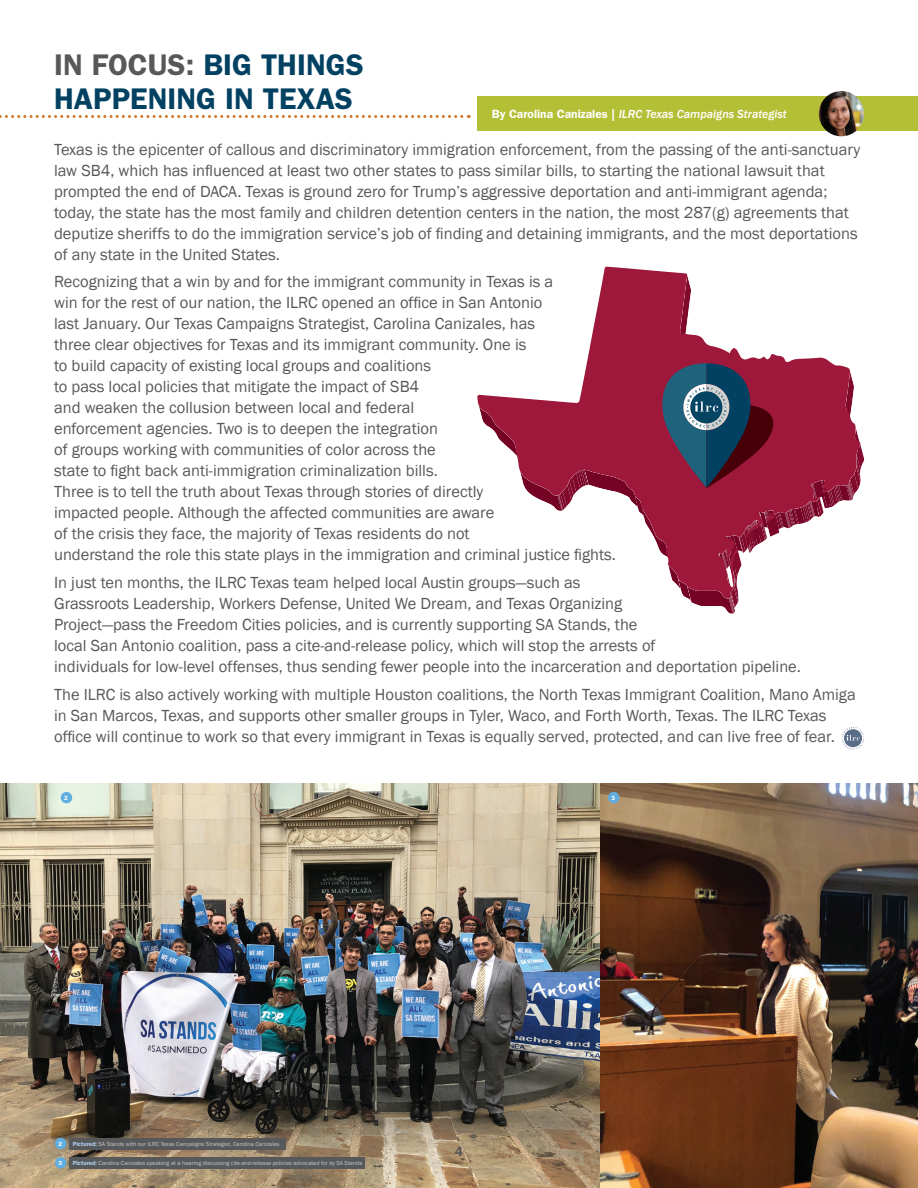
<style>
.page{position:relative;width:918px;height:1188px;background:#fff}
.page>*{position:absolute;margin:0;border:0;box-sizing:border-box;transform-origin:0 0}
.t1{font:600 30px/34.5px "ITC Franklin Gothic Std";color:#024161}
.t2{font:16.5px/21px "Franklin Gothic";color:#57585a}
.t3{font:600 13.5px "ITC Franklin Gothic Std";color:#57585a}
.t4{font:italic 500 12px "Franklin Gothic";color:#fff}
.t5{font:6px "Franklin Gothic";color:#c2c6c7}
.t6{font:600 6px "ITC Franklin Gothic Std";color:#fff}
.s1{color:#57585a}
.s2{font-family:"ITC Franklin Gothic Std";font-weight:600;font-style:normal}
.s3{font-family:"ITC Franklin Gothic Std";font-weight:600;color:#afd1ee}
</style>
<div class="page">
<svg style="left:842px;top:727px;width:22px;height:23px"></svg>
<img style="left:0;top:783px;width:918px;height:405px">
<div style="left:69px;top:1138px;width:217px;height:11px;background:#57585a"></div>
<div style="left:69px;top:1157px;width:295px;height:12px;background:#57585a"></div>
<div style="left:55px;top:1138px;width:12px;height:11px;background:#60aee0;border-radius:50%"></div>
<div style="left:55px;top:1157px;width:12px;height:12px;background:#60aee0;border-radius:50%"></div>
<div style="left:61px;top:792px;width:11px;height:11px;background:#60aee0;border-radius:50%"></div>
<div style="left:608px;top:792px;width:11px;height:11px;background:#60aee0;border-radius:50%"></div>
<div style="left:477px;top:96px;width:441px;height:35px;background:#b3bf35"></div>
<svg style="left:0;top:115px;width:469px;height:3px"></svg>
<img style="left:819px;top:91px;width:45px;height:45px;border-radius:23px">
<svg style="left:477px;top:267px;width:355px;height:135px"></svg>
<svg style="left:478px;top:363px;width:386px;height:251px"></svg>
<h1 class="t1" style="left:54px;top:47px;width:311px"><span class="s1">IN FOCUS:</span> BIG THINGS<br>HAPPENING IN TEXAS</h1>
<p class="t4" style="left:492px;top:106px;width:297px"><span class="s2">By Carolina Canizales |</span> ILRC Texas Campaigns Strategist</p>
<p class="t2" style="left:54px;top:139px;width:808px">Texas is the epicenter of callous and discriminatory immigration enforcement, from the passing of the anti-sanctuary law SB4, which has influenced at least two other states to pass similar bills, to starting the national lawsuit that prompted the end of DACA. Texas is ground zero for Trump’s aggressive deportation and anti-immigrant agenda; today, the state has the most family and children detention centers in the nation, the most 287(g) agreements that deputize sheriffs to do the immigration service’s job of finding and detaining immigrants, and the most deportations of any state in the United States.</p>
<p class="t2" style="left:54px;top:272px;width:563px">Recognizing that a win by and for the immigrant community in Texas is a<br>win for the rest of our nation, the ILRC opened an office in San Antonio<br>last January. Our Texas Campaigns Strategist, Carolina Canizales, has<br>three clear objectives for Texas and its immigrant community. One is<br>to build capacity of existing local groups and coalitions<br>to pass local policies that mitigate the impact of SB4<br>and weaken the collusion between local and federal<br>enforcement agencies. Two is to deepen the integration<br>of groups working with communities of color across the<br>state to fight back anti-immigration criminalization bills.<br>Three is to tell the truth about Texas through stories of directly<br>impacted people. Although the affected communities are aware<br>of the crisis they face, the majority of Texas residents do not<br>understand the role this state plays in the immigration and criminal justice fights.</p>
<p class="t2" style="left:54px;top:573px;width:748px">In just ten months, the ILRC Texas team helped local Austin groups—such as<br>Grassroots Leadership, Workers Defense, United We Dream, and Texas Organizing<br>Project—pass the Freedom Cities policies, and is currently supporting SA Stands, the<br>local San Antonio coalition, pass a cite-and-release policy, which will stop the arrests of<br>individuals for low-level offenses, thus sending fewer people into the incarceration and deportation pipeline.</p>
<p class="t2" style="left:54px;top:684px;width:803px">The ILRC is also actively working with multiple Houston coalitions, the North Texas Immigrant Coalition, Mano Amiga in San Marcos, Texas, and supports other smaller groups in Tyler, Waco, and Forth Worth, Texas. The ILRC Texas office will continue to work so that every immigrant in Texas is equally served, protected, and can live free of fear.</p>
<p class="t6" style="left:64px;top:794px;width:5px">2</p>
<p class="t6" style="left:611px;top:794px;width:5px">3</p>
<p class="t6" style="left:59px;top:1140px;width:5px">2</p>
<p class="t6" style="left:59px;top:1159px;width:5px">3</p>
<p class="t5" style="left:73px;top:1140px;width:209px"><span class="s3">Pictured:</span> SA Stands with our ILRC Texas Campaigns Strategist, Carolina Canizales</p>
<p class="t5" style="left:73px;top:1159px;width:291px"><span class="s3">Pictured:</span> Carolina Canizales speaking at a hearing discussing cite-and-release policies advocated for by SA Stands</p>
<p class="t3" style="left:455px;top:1143px;width:10px">4</p>
</div>
